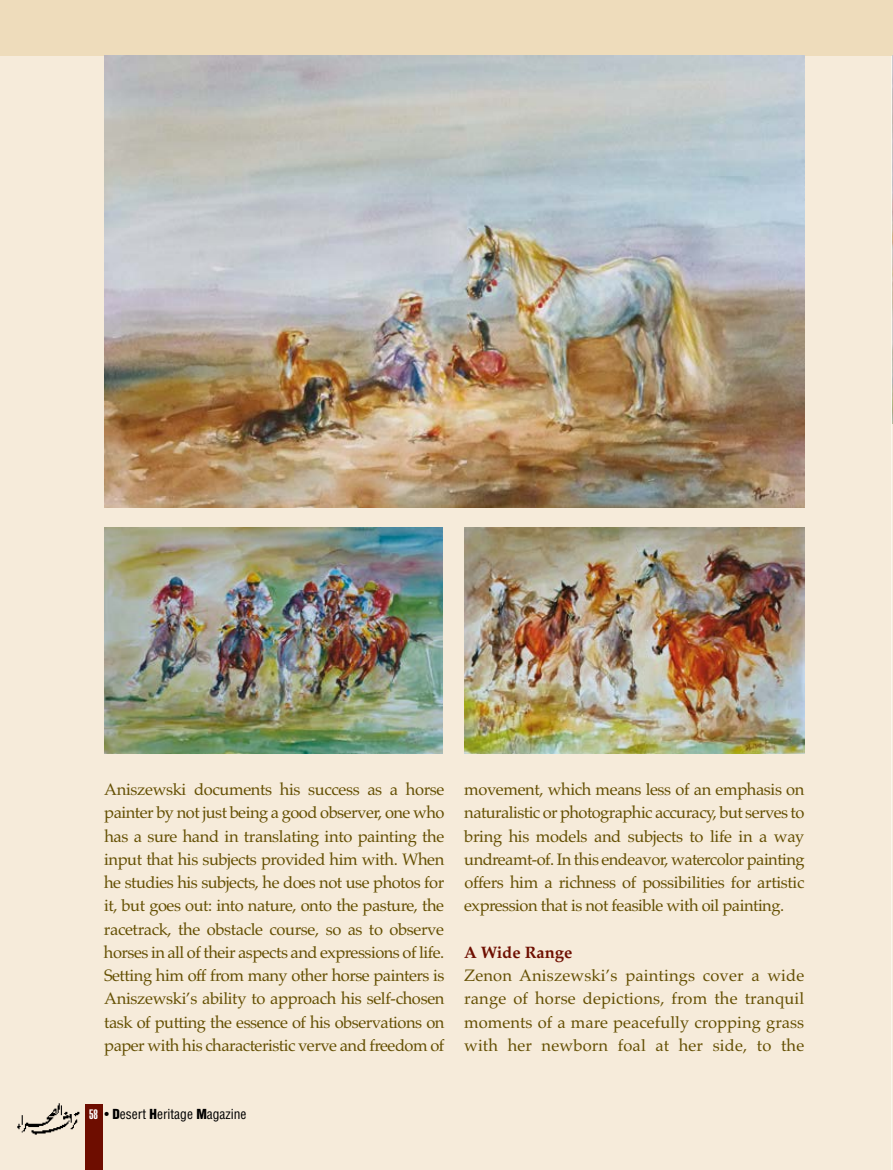
<style>
.page{position:relative;width:893px;height:1170px;background:#fff}
.page>*{position:absolute;margin:0;border:0;box-sizing:border-box;transform-origin:0 0}
.t1{font:16.5px/23.2px "Palatino";letter-spacing:-.03em;color:#644f02;text-align:justify}
.t2{font:700 16.5px "Palatino";color:#6e0e00}
.t3{font:condensed 13.5px "Helvetica";color:#000}
.s1{font-weight:900;font-stretch:extra-condensed;color:#fff}
.s2{font-weight:900}
</style>
<div class="page">
<div style="left:0;top:55px;width:891px;height:1114px;background:#f6ebda"></div>
<div style="left:0;top:0;width:891px;height:55px;background:#eedcbb"></div>
<img style="left:104px;top:55px;width:700px;height:453px">
<img style="left:464px;top:527px;width:340px;height:226px">
<img style="left:104px;top:527px;width:338px;height:226px">
<svg style="left:892px;top:0;width:1px;height:1170px"></svg>
<div style="left:85px;top:1104px;width:17px;height:65px;background:#6e0d00"></div>
<img style="left:15px;top:1102px;width:70px;height:36px">
<p class="t1" style="left:104px;top:777px;width:342px">Aniszewski documents his success as a horse painter by not just being a good observer, one who has a sure hand in translating into painting the input that his subjects provided him with. When he studies his subjects, he does not use photos for it, but goes out: into nature, onto the pasture, the racetrack, the obstacle course, so as to observe horses in all of their aspects and expressions of life.<br>Setting him off from many other horse painters is Aniszewski’s ability to approach his self-chosen task of putting the essence of his observations on paper with his characteristic verve and freedom of</p>
<p class="t1" style="left:464px;top:777px;width:342px">movement, which means less of an emphasis on naturalistic or photographic accuracy, but serves to bring his models and subjects to life in a way undreamt-of. In this endeavor, watercolor painting offers him a richness of possibilities for artistic expression that is not feasible with oil painting.</p>
<p class="t2" style="left:464px;top:938px;width:110px">A Wide Range</p>
<p class="t1" style="left:464px;top:963px;width:342px">Zenon Aniszewski’s paintings cover a wide range of horse depictions, from the tranquil moments of a mare peacefully cropping grass with her newborn foal at her side, to the</p>
<p class="t3" style="left:89px;top:1105px;width:159px"><span class="s1">58</span> • <span class="s2">D</span>esert <span class="s2">H</span>eritage <span class="s2">M</span>agazine</p>
</div>
